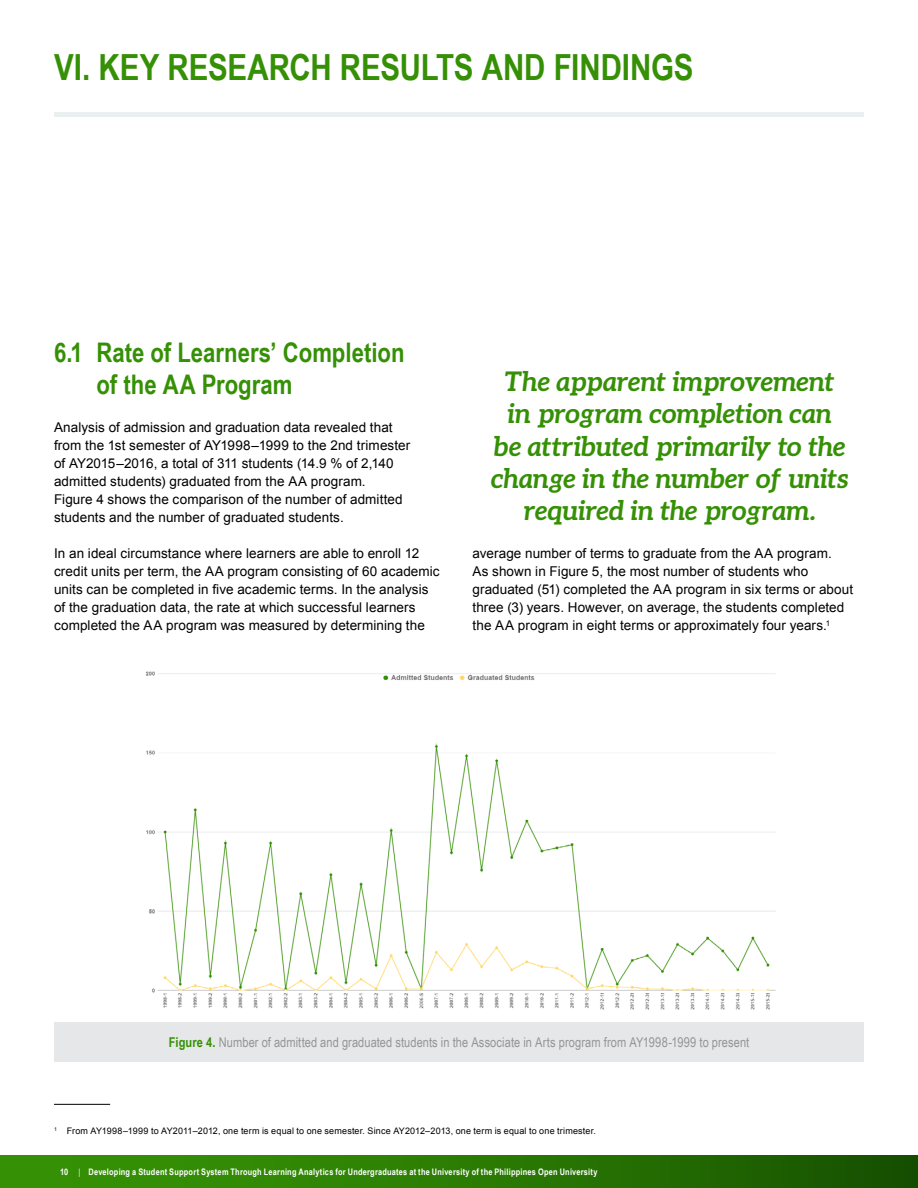
<style>
.page{position:relative;width:918px;height:1188px;background:#fff}
.page>*{position:absolute;margin:0;border:0;box-sizing:border-box;transform-origin:0 0}
.t1{font:700 36px "Arial Narrow";letter-spacing:-.005em;color:#359005}
.t2{font:italic 700 27px/32.4px "Aleo";letter-spacing:-.01em;color:#359005;text-align:center}
.t3{font:700 27px/32.4px "Arial Narrow";color:#359005}
.t4{font:13.5px/18px "Arial";letter-spacing:.005em;color:#000}
.t5{font:13.5px "Arial Narrow";letter-spacing:.005em;color:#939598}
.t6{font:700 9px "Arial Narrow";letter-spacing:.025em;color:#fff}
.t7{font:9px "Arial";letter-spacing:.02em;color:#000}
.s1{font-weight:700;color:#359005}
.s2{font-weight:400;color:#eaf0ef}
</style>
<div class="page">
<div style="left:0;top:1156px;width:918px;height:32px;background:linear-gradient(to right,#3a9a06,#195501)"></div>
<hr style="left:917px;top:1156px;width:1px;height:32px;background:#144d00">
<img style="left:145px;top:671px;width:631px;height:339px">
<div style="left:54px;top:112px;width:810px;height:5px;background:#eaf0ef"></div>
<hr style="left:54px;top:1104px;width:56px;height:1px;background:#000">
<div style="left:54px;top:1022px;width:810px;height:40px;background:#e6e7e8"></div>
<h1 class="t1" style="left:54px;top:40px;width:641px">VI. KEY RESEARCH RESULTS AND FINDINGS</h1>
<h2 class="t3" style="left:97px;top:335px;width:310px;text-indent:-43px">6.1 Rate of Learners’ Completion of the AA Program</h2>
<p class="t4" style="left:54px;top:418px;width:358px">Analysis of admission and graduation data revealed that from the 1st semester of AY1998–1999 to the 2nd trimester of AY2015–2016, a total of 311 students (14.9 % of 2,140 admitted students) graduated from the AA program.<br>Figure 4 shows the comparison of the number of admitted students and the number of graduated students.</p>
<p class="t4" style="left:54px;top:544px;width:387px">In an ideal circumstance where learners are able to enroll 12 credit units per term, the AA program consisting of 60 academic units can be completed in five academic terms. In the analysis of the graduation data, the rate at which successful learners completed the AA program was measured by determining the</p>
<h2 class="t2" style="left:491px;top:364px;width:359px">The apparent improvement in program completion can be attributed primarily to the change in the number of units required in the program.</h2>
<p class="t4" style="left:472px;top:544px;width:382px">average number of terms to graduate from the AA program.<br>As shown in Figure 5, the most number of students who graduated (51) completed the AA program in six terms or about three (3) years. However, on average, the students completed the AA program in eight terms or approximately four years.<sup>1</sup></p>
<p class="t5" style="left:169px;top:1032px;width:582px"><span class="s1">Figure 4.</span> Number of admitted and graduated students in the Associate in Arts program from AY1998-1999 to present</p>
<p class="t7" style="left:54px;top:1125px;width:543px"><sup>1</sup> From AY1998–1999 to AY2011–2012, one term is equal to one semester. Since AY2012–2013, one term is equal to one trimester.</p>
<p class="t6" style="left:60px;top:1165px;width:539px">10 <span class="s2">|</span> Developing a Student Support System Through Learning Analytics for Undergraduates at the University of the Philippines Open University</p>
</div>
